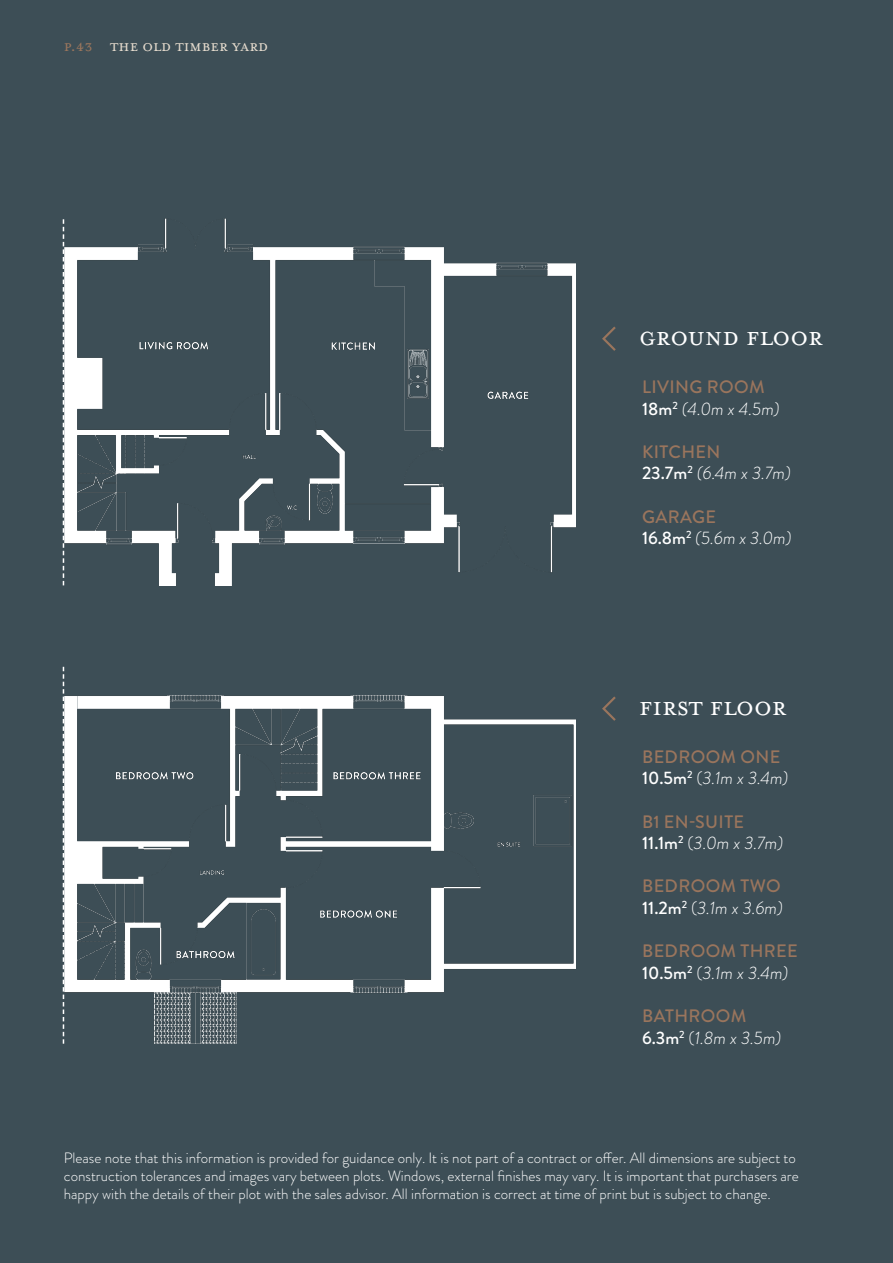
<style>
.page{position:relative;width:893px;height:1263px;background:#3d4e56}
.page>*{position:absolute;margin:0;border:0;box-sizing:border-box;transform-origin:0 0}
.t1{font:30px "Mrs Eaves All Small Caps OT";color:#fff}
.t2{font:italic 300 18px "Brandon Grotesque";color:#fff}
.t3{font:500 18px "Brandon Grotesque";letter-spacing:.02em;color:#9a755d}
.t4{font:18px "Mrs Eaves All Small Caps OT";color:#e6dcce}
.t5{font:300 15px/18px "Brandon Grotesque";color:#fff}
.s1{color:#9b765d}
.s2{font-weight:500;font-style:normal}
.s3{font-style:normal}
</style>
<div class="page">
<svg style="left:602px;top:326px;width:14px;height:25px"></svg>
<svg style="left:602px;top:696px;width:14px;height:25px"></svg>
<img style="left:65px;top:218px;width:510px;height:367px">
<svg style="left:63px;top:219px;width:1px;height:366px"></svg>
<img style="left:65px;top:696px;width:510px;height:348px">
<svg style="left:63px;top:667px;width:1px;height:377px"></svg>
<p class="t4" style="left:64px;top:39px;width:206px"><span class="s1">P.43</span> THE OLD TIMBER YARD</p>
<p class="t1" style="left:639px;top:325px;width:185px">GROUND FLOOR</p>
<p class="t3" style="left:642px;top:374px;width:124px">LIVING ROOM</p>
<p class="t2" style="left:642px;top:396px;width:139px"><span class="s2">18m</span><sup>2</sup> (4.0m x 4.5m)</p>
<p class="t3" style="left:642px;top:439px;width:80px">KITCHEN</p>
<p class="t2" style="left:642px;top:461px;width:151px"><span class="s2">23.7m</span><sup>2</sup> (6.4m x 3.7m)</p>
<p class="t3" style="left:642px;top:504px;width:76px">GARAGE</p>
<p class="t2" style="left:642px;top:526px;width:151px"><span class="s2">16.8m</span><sup>2</sup> (5.6m x 3.0m)</p>
<p class="t1" style="left:639px;top:695px;width:149px">FIRST FLOOR</p>
<p class="t3" style="left:642px;top:744px;width:140px">BEDROOM ONE</p>
<p class="t2" style="left:642px;top:766px;width:148px"><span class="s2">10.5m</span><sup>2</sup> <span class="s3">(</span>3.1m x 3.4m)</p>
<p class="t3" style="left:642px;top:809px;width:104px">B1 EN-SUITE</p>
<p class="t2" style="left:642px;top:831px;width:143px"><span class="s2">11.1m</span><sup>2</sup> <span class="s3">(</span>3.0m x 3.7m)</p>
<p class="t3" style="left:642px;top:874px;width:140px">BEDROOM TWO</p>
<p class="t2" style="left:642px;top:895px;width:142px"><span class="s2">11.2m</span><sup>2</sup> <span class="s3">(</span>3.1m x 3.6m)</p>
<p class="t3" style="left:642px;top:939px;width:157px">BEDROOM THREE</p>
<p class="t2" style="left:642px;top:960px;width:148px"><span class="s2">10.5m</span><sup>2</sup> <span class="s3">(</span>3.1m x 3.4m)</p>
<p class="t3" style="left:642px;top:1003px;width:106px">BATHROOM</p>
<p class="t2" style="left:642px;top:1025px;width:141px"><span class="s2">6.3m</span><sup>2</sup> <span class="s3">(</span>1.8m x 3.5m)</p>
<p class="t5" style="left:64px;top:1149px;width:736px">Please note that this information is provided for guidance only. It is not part of a contract or offer. All dimensions are subject to construction tolerances and images vary between plots. Windows, external finishes may vary. It is important that purchasers are happy with the details of their plot with the sales advisor. All information is correct at time of print but is subject to change.</p>
</div>
